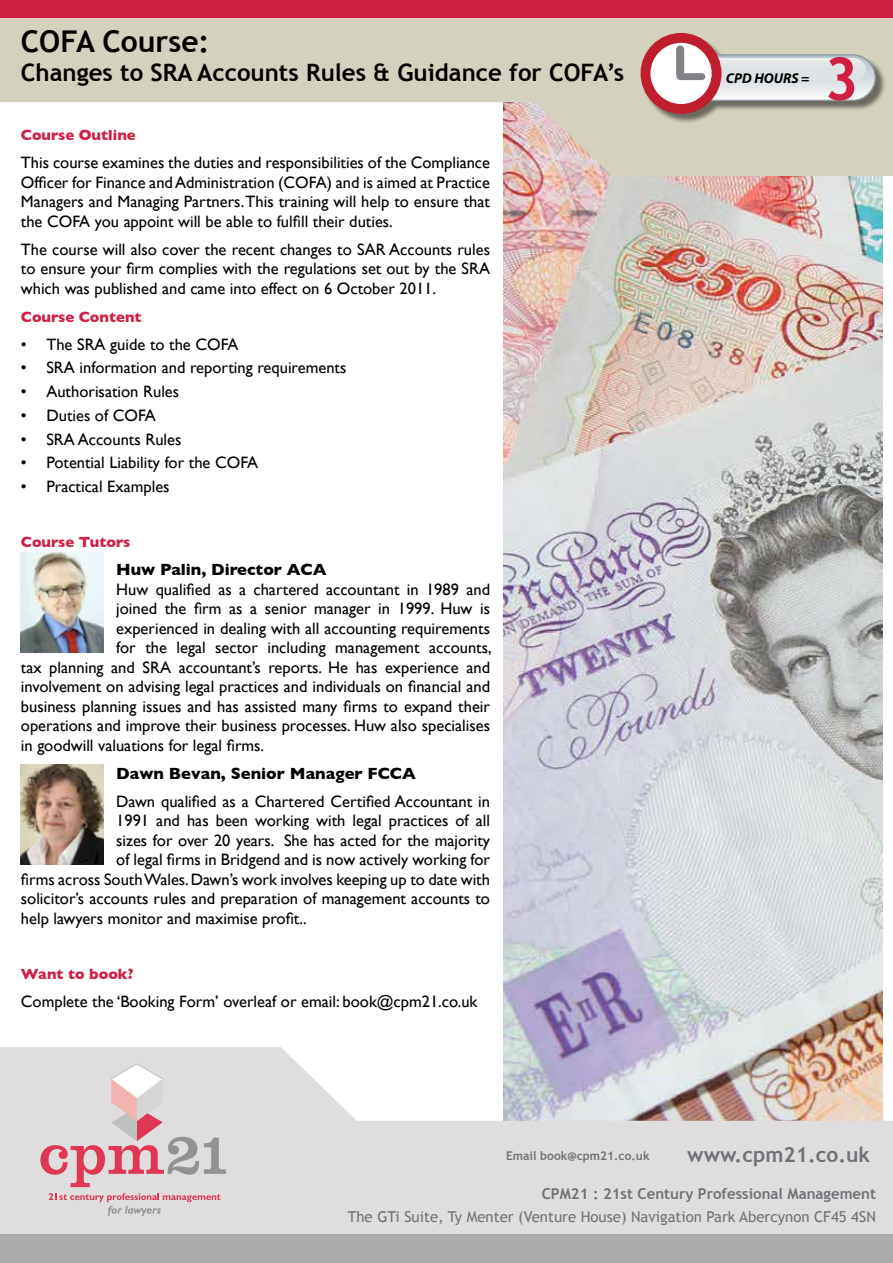
<style>
.page{position:relative;width:893px;height:1263px;background:#fff}
.page>*{position:absolute;margin:0;border:0;box-sizing:border-box;transform-origin:0 0}
.t1{font:700 59.1px "Trebuchet MS";color:#d11f43}
.t2{font:700 30px "Trebuchet MS";color:#000}
.t3{font:700 24px "Trebuchet MS";color:#000}
.t4{font:700 21px "Trebuchet MS";color:#727177}
.t5{font:16.5px/19.5px "Gill Sans";color:#000;text-align:justify}
.t6{font:700 16.5px "Gill Sans";color:#000}
.t7{font:15px "Trebuchet MS";color:#727177}
.t8{font:700 15px "Gill Sans";color:#d11f43}
.t9{font:700 15px "Trebuchet MS";color:#727177}
.t10{font:italic 700 14.25px "Myriad Pro";color:#000}
.t11{font:700 12px "Trebuchet MS";color:#727177}
</style>
<div class="page">
<img style="left:503px;top:176px;width:379px;height:871px">
<svg style="left:0;top:18px;width:893px;height:158px;fill:#d4d1be"></svg>
<svg style="left:0;top:1047px;width:893px;height:187px;background:#dedada"></svg>
<div style="left:0;top:1234px;width:893px;height:29px;background:#adaaad"></div>
<div style="left:0;top:0;width:893px;height:18px;background:#d11f43"></div>
<svg style="left:49px;top:1193px;width:171px;height:22px;background:#dbc5c8"></svg>
<svg style="left:40px;top:1063px;width:186px;height:124px;background:#dcc8cb"></svg>
<div style="left:642px;top:35px;width:244px;height:89px;background:#000;opacity:.5"></div>
<svg style="left:704px;top:54px;width:172px;height:47px;background:#dadddf"></svg>
<svg style="left:645px;top:38px;width:72px;height:71px"></svg>
<div style="left:641px;top:33px;width:80px;height:81px;border:10px solid #be1e2d;border-radius:50%"></div>
<div style="left:676px;top:49px;width:8px;height:26px;background:#808285"></div>
<div style="left:680px;top:73px;width:22px;height:7px;background:#808285"></div>
<img style="left:21px;top:553px;width:82px;height:99px">
<img style="left:21px;top:764px;width:82px;height:100px">
<h2 class="t2" style="left:21px;top:23px;width:190px">COFA Course:</h2>
<h3 class="t3" style="left:21px;top:58px;width:605px">Changes to SRA Accounts Rules &amp; Guidance for COFA’s</h3>
<p class="t10" style="left:726px;top:68px;width:86px">CPD HOURS =</p>
<p class="t8" style="left:21px;top:126px;width:116px">Course Outline</p>
<p class="t5" style="left:21px;top:153px;width:471px">This course examines the duties and responsibilities of the Compliance Officer for Finance and Administration (COFA) and is aimed at Practice Managers and Managing Partners. This training will help to ensure that the COFA you appoint will be able to fulfill their duties.</p>
<p class="t5" style="left:21px;top:239px;width:471px">The course will also cover the recent changes to SAR Accounts rules to ensure your firm complies with the regulations set out by the SRA which was published and came into effect on 6 October 2011.</p>
<p class="t8" style="left:21px;top:308px;width:122px">Course Content</p>
<p class="t5" style="left:21px;top:334px;width:219px">• The SRA guide to the COFA</p>
<p class="t5" style="left:21px;top:358px;width:327px">• SRA information and reporting requirements</p>
<p class="t5" style="left:21px;top:382px;width:160px">• Authorisation Rules</p>
<p class="t5" style="left:21px;top:405px;width:137px">• Duties of COFA</p>
<p class="t5" style="left:21px;top:429px;width:162px">• SRA Accounts Rules</p>
<p class="t5" style="left:21px;top:453px;width:239px">• Potential Liability for the COFA</p>
<p class="t5" style="left:21px;top:477px;width:150px">• Practical Examples</p>
<p class="t8" style="left:21px;top:533px;width:111px">Course Tutors</p>
<p class="t6" style="left:116px;top:560px;width:212px">Huw Palin, Director ACA</p>
<p class="t5" style="left:116px;top:579px;width:375px">Huw qualified as a chartered accountant in 1989 and</p>
<p class="t5" style="left:116px;top:599px;width:375px">joined the firm as a senior manager in 1999. Huw is</p>
<p class="t5" style="left:116px;top:618px;width:375px">experienced in dealing with all accounting requirements</p>
<p class="t5" style="left:116px;top:638px;width:377px">for the legal sector including management accounts,</p>
<p class="t5" style="left:21px;top:657px;width:471px">tax planning and SRA accountant’s reports. He has experience and</p>
<p class="t5" style="left:21px;top:677px;width:471px">involvement on advising legal practices and individuals on financial and</p>
<p class="t5" style="left:21px;top:696px;width:471px">business planning issues and has assisted many firms to expand their</p>
<p class="t5" style="left:21px;top:716px;width:471px">operations and improve their business processes. Huw also specialises</p>
<p class="t5" style="left:21px;top:735px;width:245px">in goodwill valuations for legal firms.</p>
<p class="t6" style="left:116px;top:763px;width:301px">Dawn Bevan, Senior Manager FCCA</p>
<p class="t5" style="left:116px;top:791px;width:375px">Dawn qualified as a Chartered Certified Accountant in</p>
<p class="t5" style="left:116px;top:811px;width:375px">1991 and has been working with legal practices of all</p>
<p class="t5" style="left:116px;top:830px;width:375px">sizes for over 20 years. She has acted for the majority</p>
<p class="t5" style="left:116px;top:850px;width:375px">of legal firms in Bridgend and is now actively working for</p>
<p class="t5" style="left:21px;top:869px;width:471px">firms across South Wales. Dawn’s work involves keeping up to date with</p>
<p class="t5" style="left:21px;top:889px;width:471px">solicitor’s accounts rules and preparation of management accounts to</p>
<p class="t5" style="left:21px;top:908px;width:287px">help lawyers monitor and maximise profit..</p>
<p class="t8" style="left:21px;top:965px;width:114px">Want to book?</p>
<p class="t5" style="left:21px;top:992px;width:458px">Complete the ‘Booking Form’ overleaf or email: book@cpm21.co.uk</p>
<h1 class="t1" style="left:824px;top:42px;width:36px">3</h1>
<p class="t4" style="left:687px;top:1142px;width:184px">www.cpm21.co.uk</p>
<p class="t9" style="left:542px;top:1184px;width:336px">CPM21 : 21st Century Professional Management</p>
<p class="t7" style="left:348px;top:1208px;width:530px">The GTi Suite, Ty Menter (Venture House) Navigation Park Abercynon CF45 4SN</p>
<p class="t11" style="left:506px;top:1148px;width:145px">Email book@cpm21.co.uk</p>
</div>
